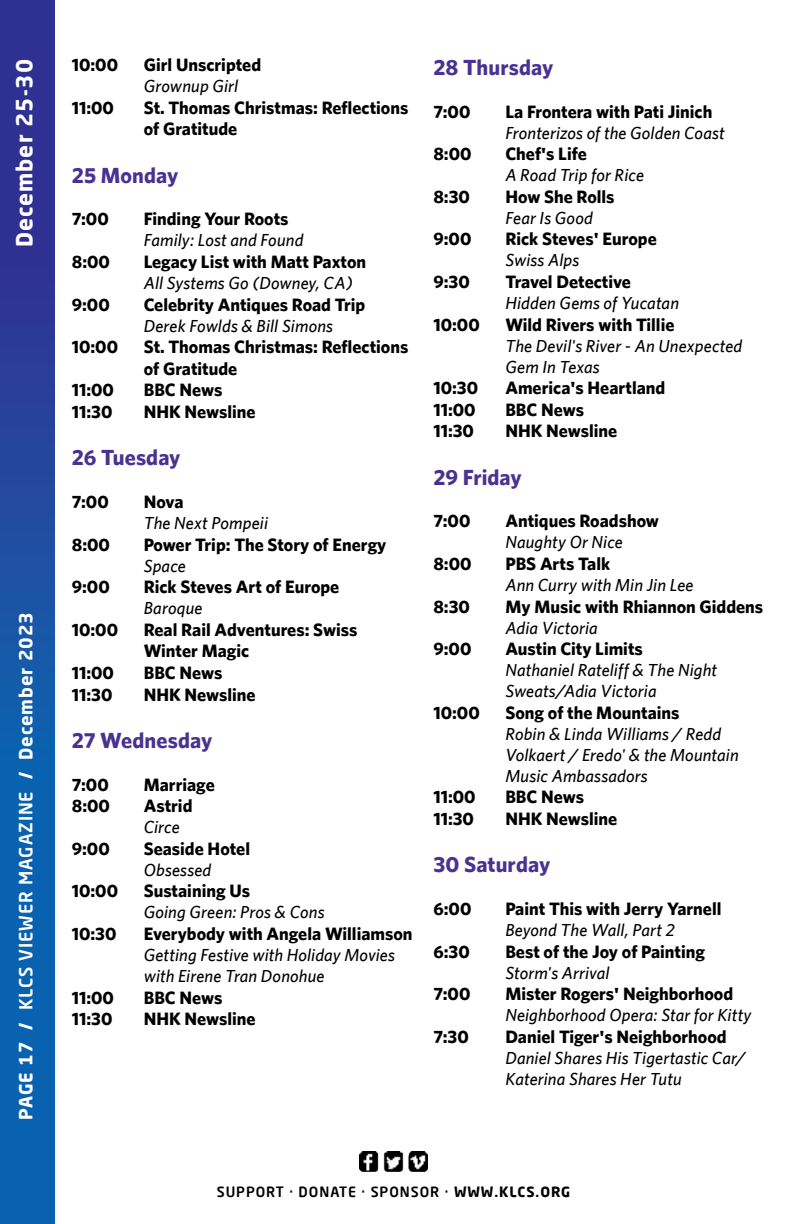
<style>
.page{position:relative;width:792px;height:1224px;background:#fff}
.page>*{position:absolute;margin:0;border:0;box-sizing:border-box;transform-origin:0 0}
.t1{font:700 22px "Whitney";letter-spacing:.005em;color:#493291}
.t2{font:700 22px "Neo Sans Pro";letter-spacing:.05em;color:#fff}
.t3{font:700 18px/21.6px "Whitney";color:#000}
.t4{font:700 18px "Neo Sans Pro";letter-spacing:.05em;color:#fff}
.t5{font:italic 500 17.6px/21px "Whitney";letter-spacing:.01em;color:#000}
.t6{font:500 14px "Neo Sans Pro";letter-spacing:.07em;color:#000}
.s1{font-weight:500}
.s2{font-weight:700}
</style>
<div class="page">
<div style="left:0;top:0;width:55px;height:1224px;background:linear-gradient(to bottom,#352c8f,#006fb7)"></div>
<img style="left:360px;top:1151px;width:67px;height:20px">
<p class="t2" style="left:10px;top:247px;width:190px;rotate:-90deg">December 25-30</p>
<p class="t4" style="left:14px;top:1120px;width:509px;rotate:-90deg">PAGE 17 / <span class="s1">KLCS VIEWER MAGAZINE</span> / December 2023</p>
<p class="t3" style="left:72px;top:54px;width:48px">10:00</p>
<p class="t3" style="left:144px;top:54px;width:119px">Girl Unscripted</p>
<p class="t5" style="left:144px;top:75px;width:96px">Grownup Girl</p>
<p class="t3" style="left:72px;top:96px;width:44px">11:00</p>
<p class="t3" style="left:144px;top:96px;width:266px">St. Thomas Christmas: Reflections of Gratitude</p>
<p class="t1" style="left:72px;top:162px;width:108px">25 Monday</p>
<p class="t3" style="left:72px;top:208px;width:39px">7:00</p>
<p class="t3" style="left:144px;top:208px;width:146px">Finding Your Roots</p>
<p class="t5" style="left:144px;top:229px;width:161px">Family: Lost and Found</p>
<p class="t3" style="left:72px;top:250px;width:40px">8:00</p>
<p class="t3" style="left:144px;top:250px;width:224px">Legacy List with Matt Paxton</p>
<p class="t5" style="left:144px;top:272px;width:211px">All Systems Go (Downey, CA)</p>
<p class="t3" style="left:72px;top:293px;width:40px">9:00</p>
<p class="t3" style="left:144px;top:293px;width:223px">Celebrity Antiques Road Trip</p>
<p class="t5" style="left:144px;top:315px;width:191px">Derek Fowlds &amp; Bill Simons</p>
<p class="t3" style="left:72px;top:336px;width:48px">10:00</p>
<p class="t3" style="left:144px;top:336px;width:266px">St. Thomas Christmas: Reflections of Gratitude</p>
<p class="t3" style="left:72px;top:379px;width:44px">11:00</p>
<p class="t3" style="left:144px;top:379px;width:80px">BBC News</p>
<p class="t3" style="left:72px;top:400px;width:42px">11:30</p>
<p class="t3" style="left:144px;top:400px;width:113px">NHK Newsline</p>
<p class="t1" style="left:72px;top:444px;width:110px">26 Tuesday</p>
<p class="t3" style="left:72px;top:490px;width:39px">7:00</p>
<p class="t3" style="left:144px;top:490px;width:41px">Nova</p>
<p class="t5" style="left:144px;top:512px;width:126px">The Next Pompeii</p>
<p class="t3" style="left:72px;top:533px;width:40px">8:00</p>
<p class="t3" style="left:144px;top:533px;width:244px">Power Trip: The Story of Energy</p>
<p class="t5" style="left:144px;top:555px;width:44px">Space</p>
<p class="t3" style="left:72px;top:576px;width:40px">9:00</p>
<p class="t3" style="left:144px;top:576px;width:197px">Rick Steves Art of Europe</p>
<p class="t5" style="left:144px;top:597px;width:60px">Baroque</p>
<p class="t3" style="left:72px;top:618px;width:48px">10:00</p>
<p class="t3" style="left:144px;top:618px;width:215px">Real Rail Adventures: Swiss<br>Winter Magic</p>
<p class="t3" style="left:72px;top:661px;width:44px">11:00</p>
<p class="t3" style="left:144px;top:661px;width:80px">BBC News</p>
<p class="t3" style="left:72px;top:683px;width:42px">11:30</p>
<p class="t3" style="left:144px;top:683px;width:113px">NHK Newsline</p>
<p class="t1" style="left:72px;top:727px;width:142px">27 Wednesday</p>
<p class="t3" style="left:72px;top:773px;width:39px">7:00</p>
<p class="t3" style="left:144px;top:773px;width:73px">Marriage</p>
<p class="t3" style="left:72px;top:795px;width:40px">8:00</p>
<p class="t3" style="left:144px;top:795px;width:50px">Astrid</p>
<p class="t5" style="left:144px;top:816px;width:38px">Circe</p>
<p class="t3" style="left:72px;top:837px;width:40px">9:00</p>
<p class="t3" style="left:144px;top:837px;width:108px">Seaside Hotel</p>
<p class="t5" style="left:144px;top:859px;width:69px">Obsessed</p>
<p class="t3" style="left:72px;top:880px;width:48px">10:00</p>
<p class="t3" style="left:144px;top:880px;width:108px">Sustaining Us</p>
<p class="t5" style="left:144px;top:901px;width:182px">Going Green: Pros &amp; Cons</p>
<p class="t3" style="left:72px;top:922px;width:46px">10:30</p>
<p class="t3" style="left:144px;top:922px;width:270px">Everybody with Angela Williamson</p>
<p class="t5" style="left:144px;top:944px;width:253px">Getting Festive with Holiday Movies with Eirene Tran Donohue</p>
<p class="t3" style="left:72px;top:986px;width:44px">11:00</p>
<p class="t3" style="left:144px;top:986px;width:80px">BBC News</p>
<p class="t3" style="left:72px;top:1008px;width:42px">11:30</p>
<p class="t3" style="left:144px;top:1008px;width:113px">NHK Newsline</p>
<p class="t1" style="left:433px;top:54px;width:121px">28 Thursday</p>
<p class="t3" style="left:433px;top:100px;width:39px">7:00</p>
<p class="t3" style="left:505px;top:100px;width:209px">La Frontera with Pati Jinich</p>
<p class="t5" style="left:505px;top:122px;width:221px">Fronterizos of the Golden Coast</p>
<p class="t3" style="left:433px;top:143px;width:40px">8:00</p>
<p class="t3" style="left:505px;top:143px;width:83px">Chef's Life</p>
<p class="t5" style="left:505px;top:164px;width:140px">A Road Trip for Rice</p>
<p class="t3" style="left:433px;top:185px;width:38px">8:30</p>
<p class="t3" style="left:505px;top:185px;width:111px">How She Rolls</p>
<p class="t5" style="left:505px;top:207px;width:89px">Fear Is Good</p>
<p class="t3" style="left:433px;top:228px;width:40px">9:00</p>
<p class="t3" style="left:505px;top:228px;width:153px">Rick Steves' Europe</p>
<p class="t5" style="left:505px;top:249px;width:75px">Swiss Alps</p>
<p class="t3" style="left:433px;top:270px;width:38px">9:30</p>
<p class="t3" style="left:505px;top:270px;width:127px">Travel Detective</p>
<p class="t5" style="left:505px;top:292px;width:175px">Hidden Gems of Yucatan</p>
<p class="t3" style="left:433px;top:313px;width:48px">10:00</p>
<p class="t3" style="left:505px;top:313px;width:171px">Wild Rivers with Tillie</p>
<p class="t5" style="left:505px;top:335px;width:238px">The Devil's River - An Unexpected<br>Gem In Texas</p>
<p class="t3" style="left:433px;top:377px;width:46px">10:30</p>
<p class="t3" style="left:505px;top:377px;width:161px">America's Heartland</p>
<p class="t3" style="left:433px;top:398px;width:44px">11:00</p>
<p class="t3" style="left:505px;top:398px;width:80px">BBC News</p>
<p class="t3" style="left:433px;top:420px;width:42px">11:30</p>
<p class="t3" style="left:505px;top:420px;width:113px">NHK Newsline</p>
<p class="t1" style="left:433px;top:464px;width:90px">29 Friday</p>
<p class="t3" style="left:433px;top:510px;width:39px">7:00</p>
<p class="t3" style="left:505px;top:510px;width:155px">Antiques Roadshow</p>
<p class="t5" style="left:505px;top:531px;width:119px">Naughty Or Nice</p>
<p class="t3" style="left:433px;top:552px;width:40px">8:00</p>
<p class="t3" style="left:505px;top:552px;width:106px">PBS Arts Talk</p>
<p class="t5" style="left:505px;top:574px;width:190px">Ann Curry with Min Jin Lee</p>
<p class="t3" style="left:433px;top:595px;width:38px">8:30</p>
<p class="t3" style="left:505px;top:595px;width:259px">My Music with Rhiannon Giddens</p>
<p class="t5" style="left:505px;top:617px;width:94px">Adia Victoria</p>
<p class="t3" style="left:433px;top:638px;width:40px">9:00</p>
<p class="t3" style="left:505px;top:638px;width:139px">Austin City Limits</p>
<p class="t5" style="left:505px;top:659px;width:213px">Nathaniel Rateliff &amp; The Night<br>Sweats/Adia Victoria</p>
<p class="t3" style="left:433px;top:701px;width:48px">10:00</p>
<p class="t3" style="left:505px;top:701px;width:176px">Song of the Mountains</p>
<p class="t5" style="left:505px;top:723px;width:235px">Robin &amp; Linda Williams / Redd<br>Volkaert / Eredo' &amp; the Mountain<br>Music Ambassadors</p>
<p class="t3" style="left:433px;top:786px;width:44px">11:00</p>
<p class="t3" style="left:505px;top:786px;width:80px">BBC News</p>
<p class="t3" style="left:433px;top:807px;width:42px">11:30</p>
<p class="t3" style="left:505px;top:807px;width:113px">NHK Newsline</p>
<p class="t1" style="left:433px;top:851px;width:118px">30 Saturday</p>
<p class="t3" style="left:433px;top:897px;width:40px">6:00</p>
<p class="t3" style="left:505px;top:897px;width:218px">Paint This with Jerry Yarnell</p>
<p class="t5" style="left:505px;top:919px;width:171px">Beyond The Wall, Part 2</p>
<p class="t3" style="left:433px;top:940px;width:38px">6:30</p>
<p class="t3" style="left:505px;top:940px;width:201px">Best of the Joy of Painting</p>
<p class="t5" style="left:505px;top:962px;width:106px">Storm's Arrival</p>
<p class="t3" style="left:433px;top:983px;width:39px">7:00</p>
<p class="t3" style="left:505px;top:983px;width:229px">Mister Rogers' Neighborhood</p>
<p class="t5" style="left:505px;top:1004px;width:248px">Neighborhood Opera: Star for Kitty</p>
<p class="t3" style="left:433px;top:1025px;width:37px">7:30</p>
<p class="t3" style="left:505px;top:1025px;width:223px">Daniel Tiger's Neighborhood</p>
<p class="t5" style="left:505px;top:1047px;width:242px">Daniel Shares His Tigertastic Car/<br>Katerina Shares Her Tutu</p>
<p class="t6" style="left:217px;top:1183px;width:355px">SUPPORT · DONATE · SPONSOR · <span class="s2">WWW.KLCS.ORG</span></p>
</div>
